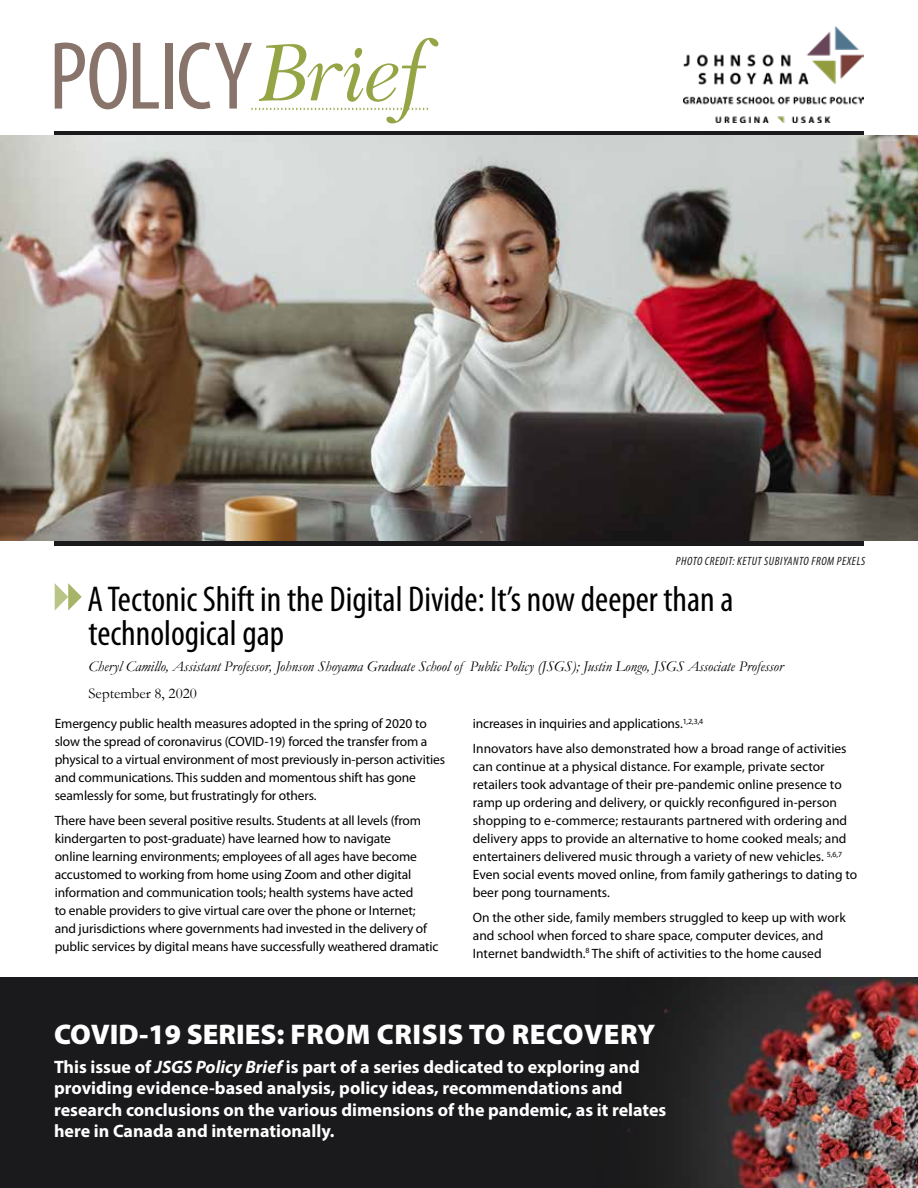
<style>
.page{position:relative;width:918px;height:1188px;background:#fff}
.page>*{position:absolute;margin:0;border:0;box-sizing:border-box;transform-origin:0 0}
.t1{font:condensed 36px/34.5px "Myriad Pro";color:#000}
.t2{font:900 28.5px "Myriad Pro";letter-spacing:.005em;color:#fff}
.t3{font:700 18px/21.6px "Myriad Pro";color:#fff}
.t4{font:italic 15px "Garamond";color:#000}
.t5{font:15px "Garamond";color:#000}
.t6{font:13.5px/18px "Myriad Pro";letter-spacing:-.01em;color:#000}
.t7{font:italic condensed 12px "Myriad Pro";letter-spacing:.045em;color:#1a1a1c}
.s1{font-style:italic}
</style>
<div class="page">
<img style="left:683px;top:26px;width:181px;height:96px">
<div style="left:54px;top:131px;width:810px;height:5px;background:#1a1a1c"></div>
<hr style="left:54px;top:541px;width:810px;height:4px;background:#1a1a1c">
<svg style="left:55px;top:42px;width:72px;height:67px"></svg>
<svg style="left:133px;top:43px;width:26px;height:66px"></svg>
<div style="left:165px;top:43px;width:8px;height:66px;background:#88746a"></div>
<svg style="left:179px;top:38px;width:259px;height:85px"></svg>
<div style="left:0;top:977px;width:918px;height:211px;background:#1a1a1c"></div>
<img style="left:627px;top:978px;width:291px;height:210px">
<img style="left:0;top:136px;width:918px;height:405px">
<svg style="left:55px;top:583px;width:27px;height:28px"></svg>
<p class="t7" style="left:676px;top:554px;width:191px">PHOTO CREDIT: KETUT SUBIYANTO FROM PEXELS</p>
<h1 class="t1" style="left:87px;top:581px;width:648px">A Tectonic Shift in the Digital Divide: It’s now deeper than a technological gap</h1>
<p class="t4" style="left:88px;top:656px;width:696px">Cheryl Camillo, Assistant Professor, Johnson Shoyama Graduate School of Public Policy (JSGS); Justin Longo, JSGS Associate Professor</p>
<p class="t5" style="left:88px;top:683px;width:110px">September 8, 2020</p>
<p class="t6" style="left:55px;top:715px;width:392px">Emergency public health measures adopted in the spring of 2020 to slow the spread of coronavirus (COVID-19) forced the transfer from a physical to a virtual environment of most previously in-person activities and communications. This sudden and momentous shift has gone seamlessly for some, but frustratingly for others.</p>
<p class="t6" style="left:55px;top:811px;width:385px">There have been several positive results. Students at all levels (from kindergarten to post-graduate) have learned how to navigate<br>online learning environments; employees of all ages have become accustomed to working from home using Zoom and other digital information and communication tools; health systems have acted<br>to enable providers to give virtual care over the phone or Internet; and jurisdictions where governments had invested in the delivery of public services by digital means have successfully weathered dramatic</p>
<p class="t6" style="left:473px;top:711px;width:375px;line-height:24.8px">increases in inquiries and applications.<sup>1,2,3,4<br></sup>Innovators have also demonstrated how a broad range of activities</p>
<p class="t6" style="left:473px;top:757px;width:386px">can continue at a physical distance. For example, private sector retailers took advantage of their pre-pandemic online presence to ramp up ordering and delivery, or quickly reconfigured in-person shopping to e-commerce; restaurants partnered with ordering and delivery apps to provide an alternative to home cooked meals; and entertainers delivered music through a variety of new vehicles. <sup>5,6,7<br></sup>Even social events moved online, from family gatherings to dating to beer pong tournaments.</p>
<p class="t6" style="left:473px;top:908px;width:374px">On the other side, family members struggled to keep up with work and school when forced to share space, computer devices, and<br>Internet bandwidth.<sup>8</sup> The shift of activities to the home caused</p>
<h2 class="t2" style="left:54px;top:1016px;width:603px">COVID-19 SERIES: FROM CRISIS TO RECOVERY</h2>
<p class="t3" style="left:54px;top:1055px;width:614px">This issue of <span class="s1">JSGS Policy Brief</span> is part of a series dedicated to exploring and providing evidence-based analysis, policy ideas, recommendations and research conclusions on the various dimensions of the pandemic, as it relates here in Canada and internationally.</p>
</div>
